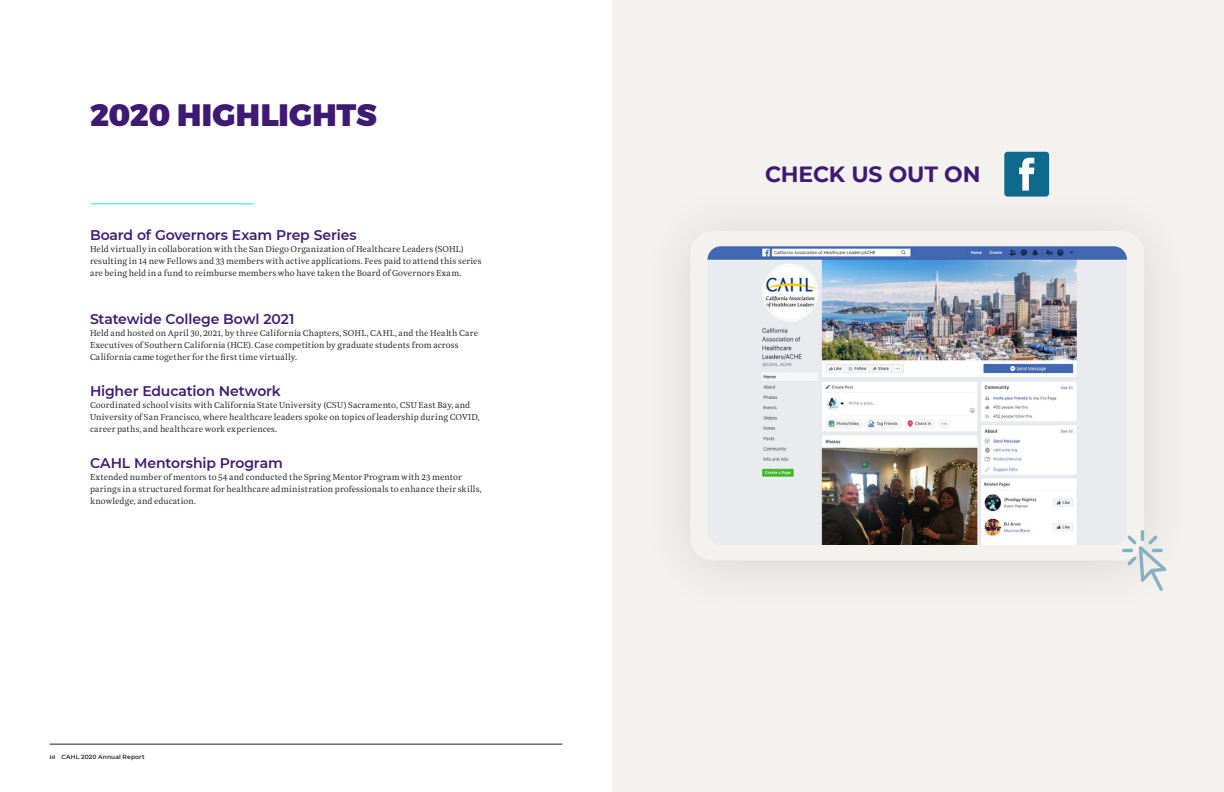
<style>
.page{position:relative;width:1224px;height:792px;background:#fff}
.page>*{position:absolute;margin:0;border:0;box-sizing:border-box;transform-origin:0 0}
.t1{font:900 31px "Montserrat";color:#3f1a73}
.t2{font:700 22px "Montserrat";letter-spacing:-.01em;color:#3f1a73}
.t3{font:600 14px "Montserrat";letter-spacing:-.01em;color:#3f1a73}
.t4{font:9px/12px "Brenta";letter-spacing:.015em;color:#232323}
.t5{font:600 6px "Montserrat";letter-spacing:.02em;color:#232323}
.s1{font-family:"Brenta";font-weight:700}
</style>
<div class="page">
<hr style="left:50px;top:744px;width:512px;height:1px;background:#232323">
<hr style="left:91px;top:204px;width:162px;height:1px;background:#22ddf2">
<div style="left:612px;top:0;width:611px;height:792px;background:#f3f2ef"></div>
<div style="left:1004px;top:152px;width:45px;height:45px;background:#0f698c;border-radius:3px"></div>
<svg style="left:1019px;top:158px;width:15px;height:22px"></svg>
<div style="left:635px;top:180px;width:564px;height:440px;background:#f1f0ed"></div>
<svg style="left:1122px;top:530px;width:44px;height:61px"></svg>
<img style="left:707px;top:246px;width:420px;height:299px">
<h1 class="t1" style="left:90px;top:96px;width:288px">2020 HIGHLIGHTS</h1>
<h3 class="t3" style="left:90px;top:225px;width:268px">Board of Governors Exam Prep Series</h3>
<p class="t4" style="left:90px;top:243px;width:393px">Held virtually in collaboration with the San Diego Organization of Healthcare Leaders (SOHL) resulting in 14 new Fellows and 33 members with active applications. Fees paid to attend this series are being held in a fund to reimburse members who have taken the Board of Governors Exam.</p>
<h3 class="t3" style="left:90px;top:309px;width:206px">Statewide College Bowl 2021</h3>
<p class="t4" style="left:90px;top:327px;width:390px">Held and hosted on April 30, 2021, by three California Chapters, SOHL, CAHL, and the Health Care<br>Executives of Southern California (HCE). Case competition by graduate students from across<br>California came together for the first time virtually.</p>
<h3 class="t3" style="left:90px;top:381px;width:192px">Higher Education Network</h3>
<p class="t4" style="left:90px;top:399px;width:391px">Coordinated school visits with California State University (CSU) Sacramento, CSU East Bay, and<br>University of San Francisco, where healthcare leaders spoke on topics of leadership during COVID, career paths, and healthcare work experiences.</p>
<h3 class="t3" style="left:90px;top:453px;width:194px">CAHL Mentorship Program</h3>
<p class="t4" style="left:90px;top:471px;width:393px">Extended number of mentors to 54 and conducted the Spring Mentor Program with 23 mentor parings in a structured format for healthcare administration professionals to enhance their skills, knowledge, and education.</p>
<p class="t5" style="left:50px;top:753px;width:97px"><span class="s1">10</span> CAHL 2020 Annual Report</p>
<h2 class="t2" style="left:765px;top:158px;width:217px">CHECK US OUT ON</h2>
</div>
